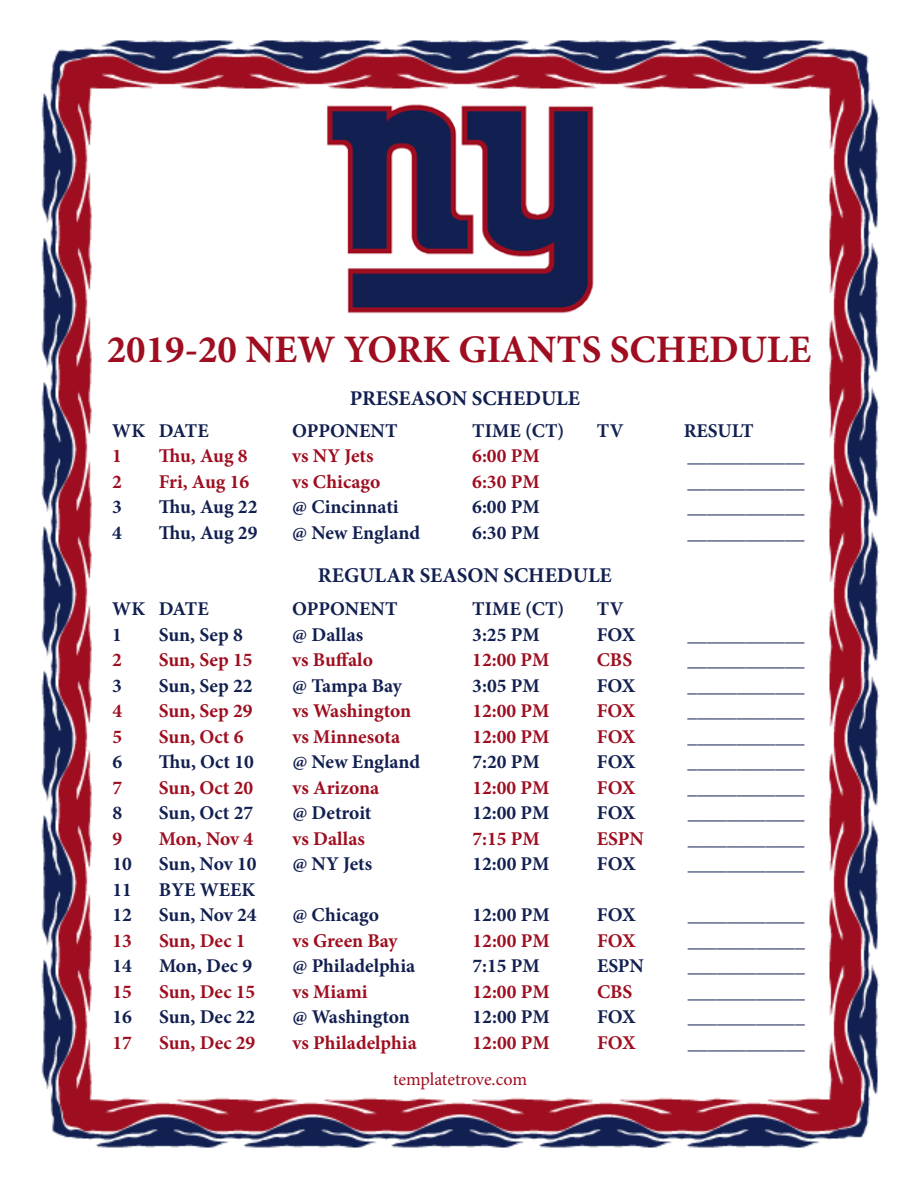
<style>
.page{position:relative;width:918px;height:1188px;background:#fff}
.page>*{position:absolute;margin:0;border:0;box-sizing:border-box;transform-origin:0 0}
.t1{font:700 39px "Minion Pro";color:#9e0e20}
.t2{font:700 21px "Minion Pro";color:#122051}
.t3{font:700 19.5px "Minion Pro";color:#122051}
.t4{font:700 19.5px "Minion Pro";color:#9e0e20}
.t5{font:18px "Minion Pro";letter-spacing:-.005em;color:#9e0e20}
</style>
<div class="page">
<img style="left:41px;top:40px;width:838px;height:1108px">
<img style="left:323px;top:99px;width:275px;height:219px">
<h1 class="t1" style="left:107px;top:322px;width:706px">2019-20 NEW YORK GIANTS SCHEDULE</h1>
<p class="t2" style="left:350px;top:384px;width:232px">PRESEASON SCHEDULE</p>
<p class="t3" style="left:112px;top:417px;width:98px">WK DATE</p>
<p class="t3" style="left:292px;top:417px;width:107px">OPPONENT</p>
<p class="t3" style="left:472px;top:417px;width:94px">TIME (CT)</p>
<p class="t3" style="left:597px;top:417px;width:28px">TV</p>
<p class="t3" style="left:684px;top:417px;width:71px">RESULT</p>
<p class="t4" style="left:112px;top:442px;width:11px">1</p>
<p class="t4" style="left:159px;top:442px;width:90px">Thu, Aug 8</p>
<p class="t4" style="left:292px;top:442px;width:83px">vs NY Jets</p>
<p class="t4" style="left:472px;top:442px;width:69px">6:00 PM</p>
<p class="t3" style="left:688px;top:442px;width:118px">____________</p>
<p class="t4" style="left:112px;top:468px;width:11px">2</p>
<p class="t4" style="left:159px;top:468px;width:92px">Fri, Aug 16</p>
<p class="t4" style="left:292px;top:468px;width:90px">vs Chicago</p>
<p class="t4" style="left:472px;top:468px;width:69px">6:30 PM</p>
<p class="t3" style="left:688px;top:468px;width:118px">____________</p>
<p class="t3" style="left:112px;top:493px;width:11px">3</p>
<p class="t3" style="left:159px;top:493px;width:100px">Thu, Aug 22</p>
<p class="t3" style="left:292px;top:493px;width:108px">@ Cincinnati</p>
<p class="t3" style="left:472px;top:493px;width:69px">6:00 PM</p>
<p class="t3" style="left:688px;top:493px;width:118px">____________</p>
<p class="t3" style="left:112px;top:519px;width:11px">4</p>
<p class="t3" style="left:159px;top:519px;width:100px">Thu, Aug 29</p>
<p class="t3" style="left:292px;top:519px;width:129px">@ New England</p>
<p class="t3" style="left:472px;top:519px;width:69px">6:30 PM</p>
<p class="t3" style="left:688px;top:519px;width:118px">____________</p>
<p class="t2" style="left:318px;top:561px;width:295px">REGULAR SEASON SCHEDULE</p>
<p class="t3" style="left:112px;top:595px;width:98px">WK DATE</p>
<p class="t3" style="left:292px;top:595px;width:107px">OPPONENT</p>
<p class="t3" style="left:472px;top:595px;width:94px">TIME (CT)</p>
<p class="t3" style="left:597px;top:595px;width:28px">TV</p>
<p class="t3" style="left:112px;top:621px;width:11px">1</p>
<p class="t3" style="left:159px;top:621px;width:86px">Sun, Sep 8</p>
<p class="t3" style="left:292px;top:621px;width:72px">@ Dallas</p>
<p class="t3" style="left:472px;top:621px;width:69px">3:25 PM</p>
<p class="t3" style="left:597px;top:621px;width:40px">FOX</p>
<p class="t3" style="left:688px;top:621px;width:118px">____________</p>
<p class="t4" style="left:112px;top:646px;width:11px">2</p>
<p class="t4" style="left:159px;top:646px;width:95px">Sun, Sep 15</p>
<p class="t4" style="left:292px;top:646px;width:82px">vs Buffalo</p>
<p class="t4" style="left:472px;top:646px;width:79px">12:00 PM</p>
<p class="t4" style="left:597px;top:646px;width:37px">CBS</p>
<p class="t3" style="left:688px;top:646px;width:118px">____________</p>
<p class="t3" style="left:112px;top:672px;width:11px">3</p>
<p class="t3" style="left:159px;top:672px;width:95px">Sun, Sep 22</p>
<p class="t3" style="left:292px;top:672px;width:111px">@ Tampa Bay</p>
<p class="t3" style="left:472px;top:672px;width:69px">3:05 PM</p>
<p class="t3" style="left:597px;top:672px;width:40px">FOX</p>
<p class="t3" style="left:688px;top:672px;width:118px">____________</p>
<p class="t4" style="left:112px;top:697px;width:11px">4</p>
<p class="t4" style="left:159px;top:697px;width:95px">Sun, Sep 29</p>
<p class="t4" style="left:292px;top:697px;width:120px">vs Washington</p>
<p class="t4" style="left:472px;top:697px;width:79px">12:00 PM</p>
<p class="t4" style="left:597px;top:697px;width:40px">FOX</p>
<p class="t3" style="left:688px;top:697px;width:118px">____________</p>
<p class="t4" style="left:112px;top:723px;width:11px">5</p>
<p class="t4" style="left:159px;top:723px;width:86px">Sun, Oct 6</p>
<p class="t4" style="left:292px;top:723px;width:109px">vs Minnesota</p>
<p class="t4" style="left:472px;top:723px;width:79px">12:00 PM</p>
<p class="t4" style="left:597px;top:723px;width:40px">FOX</p>
<p class="t3" style="left:688px;top:723px;width:119px">____________</p>
<p class="t3" style="left:112px;top:748px;width:11px">6</p>
<p class="t3" style="left:159px;top:748px;width:97px">Thu, Oct 10</p>
<p class="t3" style="left:292px;top:748px;width:129px">@ New England</p>
<p class="t3" style="left:472px;top:748px;width:69px">7:20 PM</p>
<p class="t3" style="left:597px;top:748px;width:40px">FOX</p>
<p class="t3" style="left:688px;top:748px;width:118px">____________</p>
<p class="t4" style="left:112px;top:774px;width:11px">7</p>
<p class="t4" style="left:159px;top:774px;width:96px">Sun, Oct 20</p>
<p class="t4" style="left:292px;top:774px;width:89px">vs Arizona</p>
<p class="t4" style="left:472px;top:774px;width:79px">12:00 PM</p>
<p class="t4" style="left:597px;top:774px;width:40px">FOX</p>
<p class="t3" style="left:688px;top:774px;width:119px">____________</p>
<p class="t3" style="left:112px;top:799px;width:11px">8</p>
<p class="t3" style="left:159px;top:799px;width:96px">Sun, Oct 27</p>
<p class="t3" style="left:292px;top:799px;width:81px">@ Detroit</p>
<p class="t3" style="left:472px;top:799px;width:79px">12:00 PM</p>
<p class="t3" style="left:597px;top:799px;width:40px">FOX</p>
<p class="t3" style="left:688px;top:799px;width:118px">____________</p>
<p class="t4" style="left:112px;top:825px;width:11px">9</p>
<p class="t4" style="left:159px;top:825px;width:96px">Mon, Nov 4</p>
<p class="t4" style="left:292px;top:825px;width:74px">vs Dallas</p>
<p class="t4" style="left:472px;top:825px;width:69px">7:15 PM</p>
<p class="t4" style="left:597px;top:825px;width:48px">ESPN</p>
<p class="t3" style="left:688px;top:825px;width:119px">____________</p>
<p class="t3" style="left:112px;top:850px;width:21px">10</p>
<p class="t3" style="left:159px;top:850px;width:99px">Sun, Nov 10</p>
<p class="t3" style="left:292px;top:850px;width:81px">@ NY Jets</p>
<p class="t3" style="left:472px;top:850px;width:79px">12:00 PM</p>
<p class="t3" style="left:597px;top:850px;width:40px">FOX</p>
<p class="t3" style="left:688px;top:850px;width:118px">____________</p>
<p class="t3" style="left:112px;top:876px;width:21px">11</p>
<p class="t3" style="left:159px;top:876px;width:98px">BYE WEEK</p>
<p class="t3" style="left:112px;top:901px;width:21px">12</p>
<p class="t3" style="left:159px;top:901px;width:99px">Sun, Nov 24</p>
<p class="t3" style="left:292px;top:901px;width:88px">@ Chicago</p>
<p class="t3" style="left:472px;top:901px;width:79px">12:00 PM</p>
<p class="t3" style="left:597px;top:901px;width:40px">FOX</p>
<p class="t3" style="left:688px;top:901px;width:118px">____________</p>
<p class="t4" style="left:112px;top:927px;width:21px">13</p>
<p class="t4" style="left:159px;top:927px;width:88px">Sun, Dec 1</p>
<p class="t4" style="left:292px;top:927px;width:107px">vs Green Bay</p>
<p class="t4" style="left:473px;top:927px;width:79px">12:00 PM</p>
<p class="t4" style="left:597px;top:927px;width:40px">FOX</p>
<p class="t3" style="left:688px;top:927px;width:118px">____________</p>
<p class="t3" style="left:113px;top:952px;width:21px">14</p>
<p class="t3" style="left:159px;top:952px;width:95px">Mon, Dec 9</p>
<p class="t3" style="left:293px;top:952px;width:124px">@ Philadelphia</p>
<p class="t3" style="left:473px;top:952px;width:69px">7:15 PM</p>
<p class="t3" style="left:597px;top:952px;width:48px">ESPN</p>
<p class="t3" style="left:688px;top:952px;width:118px">____________</p>
<p class="t4" style="left:113px;top:978px;width:21px">15</p>
<p class="t4" style="left:159px;top:978px;width:98px">Sun, Dec 15</p>
<p class="t4" style="left:293px;top:978px;width:77px">vs Miami</p>
<p class="t4" style="left:473px;top:978px;width:79px">12:00 PM</p>
<p class="t4" style="left:597px;top:978px;width:37px">CBS</p>
<p class="t3" style="left:688px;top:978px;width:119px">____________</p>
<p class="t3" style="left:113px;top:1003px;width:21px">16</p>
<p class="t3" style="left:159px;top:1003px;width:98px">Sun, Dec 22</p>
<p class="t3" style="left:293px;top:1003px;width:119px">@ Washington</p>
<p class="t3" style="left:473px;top:1003px;width:79px">12:00 PM</p>
<p class="t3" style="left:597px;top:1003px;width:40px">FOX</p>
<p class="t3" style="left:688px;top:1003px;width:118px">____________</p>
<p class="t4" style="left:113px;top:1029px;width:21px">17</p>
<p class="t4" style="left:159px;top:1029px;width:98px">Sun, Dec 29</p>
<p class="t4" style="left:293px;top:1029px;width:126px">vs Philadelphia</p>
<p class="t4" style="left:473px;top:1029px;width:79px">12:00 PM</p>
<p class="t4" style="left:597px;top:1029px;width:40px">FOX</p>
<p class="t3" style="left:688px;top:1029px;width:119px">____________</p>
<p class="t5" style="left:393px;top:1067px;width:136px">templatetrove.com</p>
</div>
